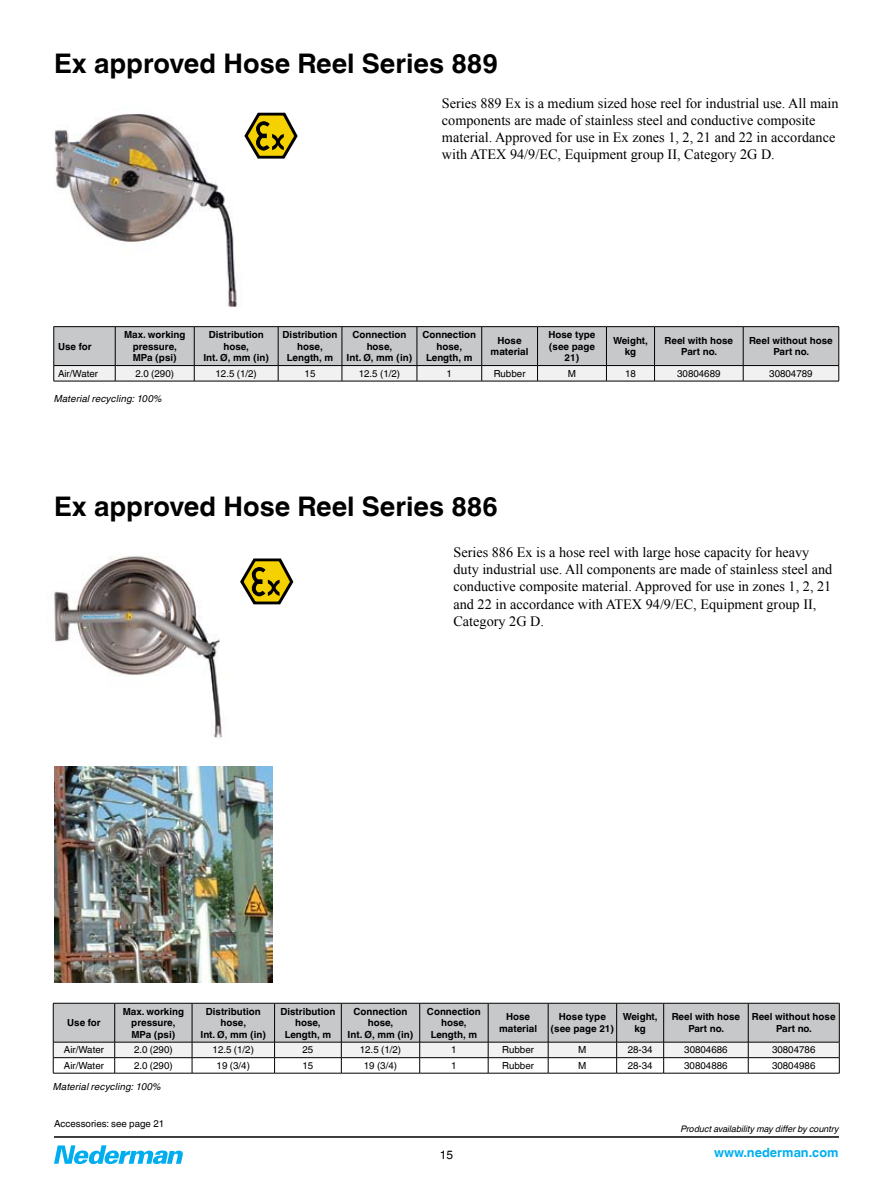
<style>
.page{position:relative;width:893px;height:1191px;background:#fff}
.page>*{position:absolute;margin:0;border:0;box-sizing:border-box;transform-origin:0 0}
.t1{font:700 27px "Helvetica Linotype";color:#000}
.t2{font:14.25px/17.1px "Times New Roman WGL";color:#000}
.t3{font:700 12.75px "Helvetica Linotype";color:#00aeef}
.t4{font:12px "Helvetica Linotype";color:#000}
.t5{font:700 9.75px/11.7px "Helvetica Linotype";color:#000;text-align:center}
.t6{font:9.75px "Helvetica Linotype";color:#000}
.t7{font:italic 9.75px "Helvetica Linotype";letter-spacing:.02em;color:#000}
.t8{font:italic 9px "Helvetica Linotype";color:#000}
</style>
<div class="page">
<svg style="left:54px;top:1145px;width:129px;height:19px"></svg>
<hr style="left:54px;top:1136px;width:785px;height:1px;background:#000">
<img style="left:54px;top:556px;width:168px;height:182px">
<img style="left:54px;top:114px;width:183px;height:193px">
<svg style="left:244px;top:113px;width:54px;height:46px"></svg>
<svg style="left:240px;top:558px;width:53px;height:46px"></svg>
<img style="left:54px;top:766px;width:219px;height:216px">
<svg style="left:53px;top:1004px;width:787px;height:69px"></svg>
<hr style="left:53px;top:1073px;width:62px;height:1px;background:#000">
<hr style="left:115px;top:1073px;width:77px;height:1px;background:#000">
<hr style="left:192px;top:1073px;width:83px;height:1px;background:#000">
<hr style="left:275px;top:1073px;width:66px;height:1px;background:#000">
<hr style="left:341px;top:1073px;width:79px;height:1px;background:#000">
<hr style="left:420px;top:1073px;width:68px;height:1px;background:#000">
<hr style="left:488px;top:1073px;width:60px;height:1px;background:#000">
<hr style="left:548px;top:1073px;width:69px;height:1px;background:#000">
<hr style="left:617px;top:1073px;width:47px;height:1px;background:#000">
<hr style="left:664px;top:1073px;width:84px;height:1px;background:#000">
<hr style="left:748px;top:1073px;width:91px;height:1px;background:#000">
<hr style="left:53px;top:1003px;width:62px;height:1px;background:#000">
<hr style="left:53px;top:1003px;width:1px;height:39px;background:#000">
<hr style="left:115px;top:1003px;width:77px;height:1px;background:#000">
<hr style="left:192px;top:1003px;width:83px;height:1px;background:#000">
<hr style="left:275px;top:1003px;width:66px;height:1px;background:#000">
<hr style="left:341px;top:1003px;width:79px;height:1px;background:#000">
<hr style="left:420px;top:1003px;width:68px;height:1px;background:#000">
<hr style="left:488px;top:1003px;width:60px;height:1px;background:#000">
<hr style="left:548px;top:1003px;width:69px;height:1px;background:#000">
<hr style="left:617px;top:1003px;width:47px;height:1px;background:#000">
<hr style="left:664px;top:1003px;width:84px;height:1px;background:#000">
<hr style="left:748px;top:1003px;width:91px;height:1px;background:#000">
<hr style="left:839px;top:1003px;width:1px;height:39px;background:#000">
<hr style="left:53px;top:1042px;width:62px;height:1px;background:#000">
<hr style="left:115px;top:1042px;width:77px;height:1px;background:#000">
<hr style="left:192px;top:1042px;width:83px;height:1px;background:#000">
<hr style="left:275px;top:1042px;width:66px;height:1px;background:#000">
<hr style="left:341px;top:1042px;width:79px;height:1px;background:#000">
<hr style="left:420px;top:1042px;width:68px;height:1px;background:#000">
<hr style="left:488px;top:1042px;width:60px;height:1px;background:#000">
<hr style="left:548px;top:1042px;width:69px;height:1px;background:#000">
<hr style="left:617px;top:1042px;width:47px;height:1px;background:#000">
<hr style="left:664px;top:1042px;width:84px;height:1px;background:#000">
<hr style="left:748px;top:1042px;width:91px;height:1px;background:#000">
<svg style="left:54px;top:327px;width:785px;height:54px"></svg>
<hr style="left:54px;top:381px;width:61px;height:1px;background:#000">
<hr style="left:115px;top:381px;width:79px;height:1px;background:#000">
<hr style="left:194px;top:381px;width:84px;height:1px;background:#000">
<hr style="left:278px;top:381px;width:64px;height:1px;background:#000">
<hr style="left:342px;top:381px;width:75px;height:1px;background:#000">
<hr style="left:417px;top:381px;width:65px;height:1px;background:#000">
<hr style="left:482px;top:381px;width:55px;height:1px;background:#000">
<hr style="left:537px;top:381px;width:69px;height:1px;background:#000">
<hr style="left:606px;top:381px;width:48px;height:1px;background:#000">
<hr style="left:654px;top:381px;width:89px;height:1px;background:#000">
<hr style="left:743px;top:381px;width:96px;height:1px;background:#000">
<hr style="left:54px;top:326px;width:61px;height:1px;background:#000">
<hr style="left:54px;top:327px;width:1px;height:38px;background:#000">
<hr style="left:115px;top:326px;width:79px;height:1px;background:#000">
<hr style="left:194px;top:326px;width:84px;height:1px;background:#000">
<hr style="left:278px;top:326px;width:64px;height:1px;background:#000">
<hr style="left:342px;top:326px;width:75px;height:1px;background:#000">
<hr style="left:417px;top:326px;width:65px;height:1px;background:#000">
<hr style="left:482px;top:326px;width:55px;height:1px;background:#000">
<hr style="left:537px;top:326px;width:69px;height:1px;background:#000">
<hr style="left:606px;top:326px;width:48px;height:1px;background:#000">
<hr style="left:654px;top:326px;width:89px;height:1px;background:#000">
<hr style="left:743px;top:326px;width:96px;height:1px;background:#000">
<hr style="left:838px;top:327px;width:1px;height:38px;background:#000">
<hr style="left:54px;top:365px;width:61px;height:1px;background:#000">
<hr style="left:115px;top:365px;width:79px;height:1px;background:#000">
<hr style="left:194px;top:365px;width:84px;height:1px;background:#000">
<hr style="left:278px;top:365px;width:64px;height:1px;background:#000">
<hr style="left:342px;top:365px;width:75px;height:1px;background:#000">
<hr style="left:417px;top:365px;width:65px;height:1px;background:#000">
<hr style="left:482px;top:365px;width:55px;height:1px;background:#000">
<hr style="left:537px;top:365px;width:69px;height:1px;background:#000">
<hr style="left:606px;top:365px;width:48px;height:1px;background:#000">
<hr style="left:654px;top:365px;width:89px;height:1px;background:#000">
<hr style="left:743px;top:365px;width:96px;height:1px;background:#000">
<h1 class="t1" style="left:54px;top:47px;width:445px">Ex approved Hose Reel Series 889</h1>
<p class="t2" style="left:442px;top:94px;width:398px">Series 889 Ex is a medium sized hose reel for industrial use. All main components are made of stainless steel and conductive composite material. Approved for use in Ex zones 1, 2, 21 and 22 in accordance with ATEX 94/9/EC, Equipment group II, Category 2G D.</p>
<p class="t5" style="left:58px;top:340px;width:35px">Use for</p>
<p class="t5" style="left:124px;top:329px;width:63px">Max. working pressure,<br>MPa (psi)</p>
<p class="t5" style="left:203px;top:329px;width:67px">Distribution hose,<br>Int. Ø, mm (in)</p>
<p class="t5" style="left:283px;top:329px;width:56px">Distribution hose,<br>Length, m</p>
<p class="t5" style="left:347px;top:329px;width:67px">Connection hose,<br>Int. Ø, mm (in)</p>
<p class="t5" style="left:422px;top:329px;width:55px">Connection hose,<br>Length, m</p>
<p class="t5" style="left:491px;top:334px;width:39px">Hose material</p>
<p class="t5" style="left:548px;top:329px;width:49px">Hose type (see page<br>21)</p>
<p class="t5" style="left:613px;top:334px;width:36px">Weight, kg</p>
<p class="t5" style="left:665px;top:334px;width:70px">Reel with hose<br>Part no.</p>
<p class="t5" style="left:749px;top:334px;width:85px">Reel without hose<br>Part no.</p>
<p class="t6" style="left:58px;top:368px;width:41px">Air/Water</p>
<p class="t6" style="left:135px;top:368px;width:40px">2.0 (290)</p>
<p class="t6" style="left:215px;top:368px;width:43px">12.5 (1/2)</p>
<p class="t6" style="left:305px;top:368px;width:12px">15</p>
<p class="t6" style="left:359px;top:368px;width:43px">12.5 (1/2)</p>
<p class="t6" style="left:447px;top:368px;width:7px">1</p>
<p class="t6" style="left:494px;top:368px;width:33px">Rubber</p>
<p class="t6" style="left:568px;top:368px;width:10px">M</p>
<p class="t6" style="left:625px;top:368px;width:12px">18</p>
<p class="t6" style="left:677px;top:368px;width:45px">30804689</p>
<p class="t6" style="left:769px;top:368px;width:45px">30804789</p>
<p class="t7" style="left:54px;top:393px;width:110px">Material recycling: 100%</p>
<h1 class="t1" style="left:54px;top:491px;width:445px">Ex approved Hose Reel Series 886</h1>
<p class="t2" style="left:453px;top:544px;width:380px">Series 886 Ex is a hose reel with large hose capacity for heavy duty industrial use. All components are made of stainless steel and conductive composite material. Approved for use in zones 1, 2, 21 and 22 in accordance with ATEX 94/9/EC, Equipment group II, Category 2G D.</p>
<p class="t5" style="left:67px;top:1017px;width:35px">Use for</p>
<p class="t5" style="left:123px;top:1005px;width:63px">Max. working pressure,<br>MPa (psi)</p>
<p class="t5" style="left:200px;top:1005px;width:67px">Distribution hose,<br>Int. Ø, mm (in)</p>
<p class="t5" style="left:280px;top:1005px;width:56px">Distribution hose,<br>Length, m</p>
<p class="t5" style="left:348px;top:1005px;width:67px">Connection hose,<br>Int. Ø, mm (in)</p>
<p class="t5" style="left:427px;top:1005px;width:55px">Connection hose,<br>Length, m</p>
<p class="t5" style="left:499px;top:1011px;width:39px">Hose material</p>
<p class="t5" style="left:551px;top:1011px;width:65px">Hose type (see page 21)</p>
<p class="t5" style="left:623px;top:1011px;width:36px">Weight, kg</p>
<p class="t5" style="left:672px;top:1011px;width:70px">Reel with hose<br>Part no.</p>
<p class="t5" style="left:752px;top:1011px;width:85px">Reel without hose<br>Part no.</p>
<p class="t6" style="left:64px;top:1044px;width:41px">Air/Water</p>
<p class="t6" style="left:134px;top:1044px;width:40px">2.0 (290)</p>
<p class="t6" style="left:213px;top:1044px;width:43px">12.5 (1/2)</p>
<p class="t6" style="left:302px;top:1044px;width:12px">25</p>
<p class="t6" style="left:360px;top:1044px;width:43px">12.5 (1/2)</p>
<p class="t6" style="left:451px;top:1044px;width:7px">1</p>
<p class="t6" style="left:502px;top:1044px;width:33px">Rubber</p>
<p class="t6" style="left:578px;top:1044px;width:10px">M</p>
<p class="t6" style="left:628px;top:1044px;width:26px">28-34</p>
<p class="t6" style="left:684px;top:1044px;width:45px">30804686</p>
<p class="t6" style="left:772px;top:1044px;width:45px">30804786</p>
<p class="t6" style="left:64px;top:1059px;width:41px">Air/Water</p>
<p class="t6" style="left:134px;top:1059px;width:40px">2.0 (290)</p>
<p class="t6" style="left:217px;top:1059px;width:35px">19 (3/4)</p>
<p class="t6" style="left:302px;top:1059px;width:12px">15</p>
<p class="t6" style="left:364px;top:1059px;width:35px">19 (3/4)</p>
<p class="t6" style="left:451px;top:1059px;width:7px">1</p>
<p class="t6" style="left:502px;top:1059px;width:33px">Rubber</p>
<p class="t6" style="left:578px;top:1059px;width:10px">M</p>
<p class="t6" style="left:628px;top:1059px;width:26px">28-34</p>
<p class="t6" style="left:684px;top:1059px;width:45px">30804886</p>
<p class="t6" style="left:772px;top:1059px;width:45px">30804986</p>
<p class="t7" style="left:53px;top:1081px;width:110px">Material recycling: 100%</p>
<p class="t6" style="left:54px;top:1118px;width:112px">Accessories: see page 21</p>
<p class="t8" style="left:681px;top:1123px;width:160px">Product availability may differ by country</p>
<p class="t4" style="left:440px;top:1147px;width:15px">15</p>
<h3 class="t3" style="left:714px;top:1145px;width:126px">www.nederman.com</h3>
</div>
